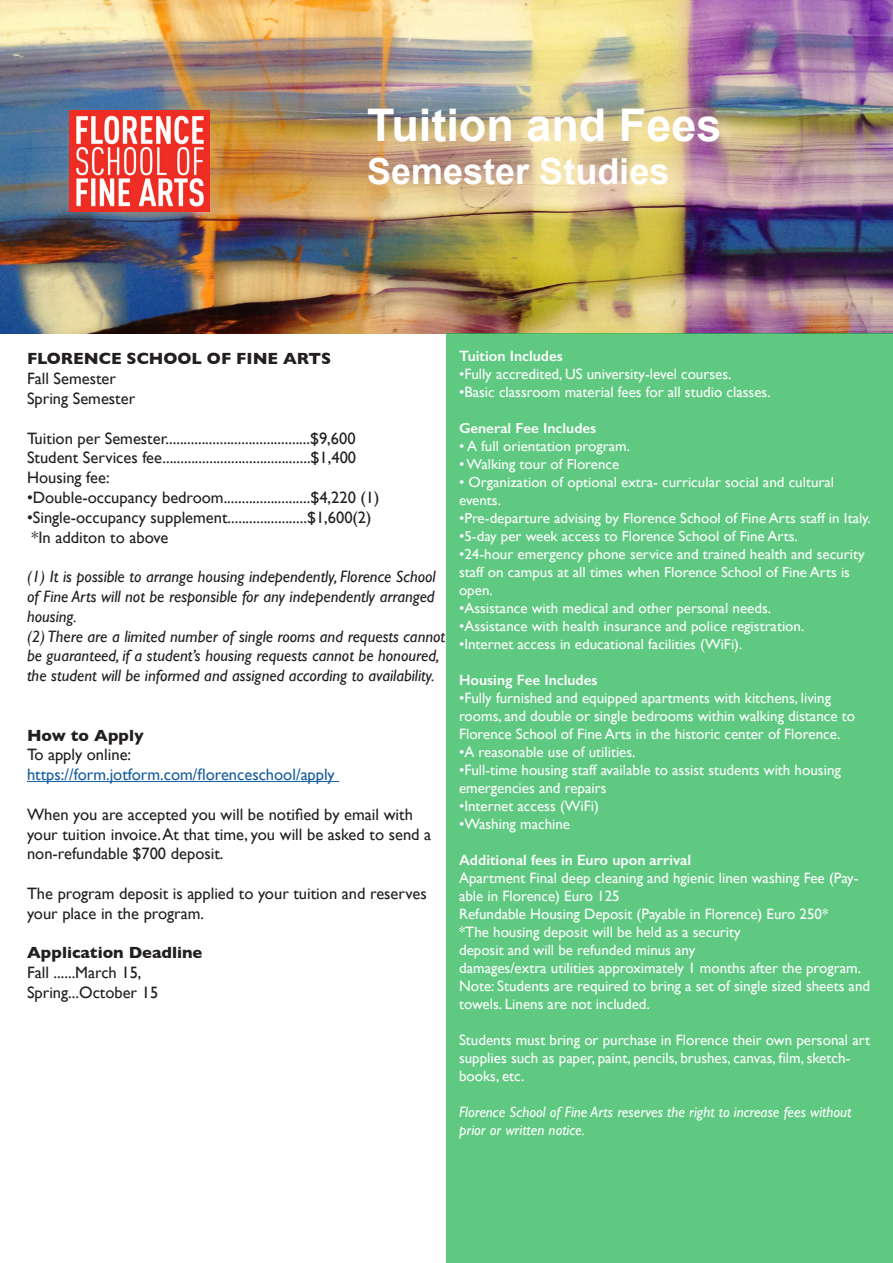
<style>
.page{position:relative;width:893px;height:1263px;background:#fff}
.page>*{position:absolute;margin:0;border:0;box-sizing:border-box;transform-origin:0 0}
.t1{font:700 45px "Arial";color:#fff}
.t2{font:700 36px "Arial";color:#fff}
.t3{font:16.5px/19.8px "Gill Sans";color:#231f20}
.t4{font:italic 16.5px/19.8px "Gill Sans";color:#231f20}
.t5{font:700 16.5px "Gill Sans";color:#231f20}
.t6{font:16.5px "Gill Sans";color:#175d9e}
.t7{font:15px/18px "Gill Sans";color:#fff}
.t8{font:italic 15px/18px "Gill Sans";color:#fff}
.t9{font:600 15px "Gill Sans";color:#fff}
.t10{font:14.55px/18px "Gill Sans";color:#fff}
.t11{font:600 14.55px "Gill Sans";color:#fff}
</style>
<div class="page">
<img style="left:0;top:0;width:893px;height:333px">
<img style="left:69px;top:111px;width:141px;height:100px">
<div style="left:446px;top:333px;width:447px;height:930px;background:#5fc981"></div>
<hr style="left:27px;top:781px;width:312px;height:1px;background:#175d9e">
<h1 class="t1" style="left:367px;top:100px;width:356px">Tuition and Fees</h1>
<h2 class="t2" style="left:367px;top:151px;width:304px">Semester Studies</h2>
<p class="t5" style="left:27px;top:349px;width:306px">FLORENCE SCHOOL OF FINE ARTS</p>
<p class="t3" style="left:27px;top:369px;width:110px">Fall Semester<br>Spring Semester</p>
<p class="t3" style="left:27px;top:428px;width:331px;text-align:justify">Tuition per Semester........................................$9,600<br>Student Services fee.........................................$1,400<br>Housing fee:</p>
<p class="t3" style="left:27px;top:487px;width:354px">•Double-occupancy bedroom........................$4,220 (1)</p>
<p class="t3" style="left:27px;top:507px;width:346px">•Single-occupancy supplement......................$1,600(2) *In additon to above</p>
<p class="t4" style="left:27px;top:567px;width:420px">(1) It is possible to arrange housing independently, Florence School of Fine Arts will not be responsible for any independently arranged housing.<br>(2) There are a limited number of single rooms and requests cannot be guaranteed, if a student’s housing requests cannot be honoured, the student will be informed and assigned according to availability.</p>
<p class="t5" style="left:27px;top:725px;width:118px">How to Apply</p>
<p class="t3" style="left:27px;top:745px;width:106px">To apply online:</p>
<p class="t6" style="left:27px;top:765px;width:309px">https://form.jotform.com/florenceschool/apply</p>
<p class="t3" style="left:27px;top:804px;width:406px">When you are accepted you will be notified by email with your tuition invoice. At that time, you will be asked to send a non-refundable $700 deposit.</p>
<p class="t3" style="left:27px;top:883px;width:401px">The program deposit is applied to your tuition and reserves your place in the program.</p>
<p class="t5" style="left:27px;top:943px;width:177px">Application Deadline</p>
<p class="t3" style="left:27px;top:963px;width:133px">Fall ......March 15,<br>Spring...October 15</p>
<p class="t9" style="left:459px;top:347px;width:105px">Tuition Includes</p>
<p class="t7" style="left:459px;top:365px;width:274px">•Fully accredited, US university-level courses.</p>
<p class="t7" style="left:459px;top:383px;width:313px">•Basic classroom material fees for all studio classes.</p>
<p class="t11" style="left:459px;top:420px;width:139px">General Fee Includes</p>
<p class="t10" style="left:459px;top:437px;width:172px">• A full orientation program.</p>
<p class="t10" style="left:459px;top:455px;width:162px">• Walking tour of Florence</p>
<p class="t10" style="left:459px;top:473px;width:377px">• Organization of optional extra- curricular social and cultural events.</p>
<p class="t10" style="left:459px;top:509px;width:413px">•Pre-departure advising by Florence School of Fine Arts staff in Italy.</p>
<p class="t10" style="left:459px;top:527px;width:340px">•5-day per week access to Florence School of Fine Arts.</p>
<p class="t10" style="left:459px;top:545px;width:407px">•24-hour emergency phone service and trained health and security staff on campus at all times when Florence School of Fine Arts is open.</p>
<p class="t10" style="left:459px;top:599px;width:314px">•Assistance with medical and other personal needs.</p>
<p class="t10" style="left:459px;top:617px;width:347px">•Assistance with health insurance and police registration.</p>
<p class="t10" style="left:459px;top:635px;width:285px">•Internet access in educational facilities (WiFi).</p>
<p class="t9" style="left:459px;top:671px;width:140px">Housing Fee Includes</p>
<p class="t7" style="left:459px;top:689px;width:397px">•Fully furnished and equipped apartments with kitchens, living rooms, and double or single bedrooms within walking distance to<br>Florence School of Fine Arts in the historic center of Florence.</p>
<p class="t7" style="left:459px;top:743px;width:178px">•A reasonable use of utilities.</p>
<p class="t7" style="left:459px;top:761px;width:383px">•Full-time housing staff available to assist students with housing emergencies and repairs</p>
<p class="t7" style="left:459px;top:797px;width:141px">•Internet access (WiFi)</p>
<p class="t7" style="left:459px;top:815px;width:113px">•Washing machine</p>
<p class="t9" style="left:459px;top:851px;width:234px">Additional fees in Euro upon arrival</p>
<p class="t7" style="left:459px;top:869px;width:413px">Apartment Final deep cleaning and hgienic linen washing Fee (Pay&shy;able in Florence) Euro 125<br>Refundable Housing Deposit (Payable in Florence) Euro 250*<br>*The housing deposit will be held as a security<br>deposit and will be refunded minus any<br>damages/extra utilities approximately 1 months after the program.<br>Note: Students are required to bring a set of single sized sheets and towels. Linens are not included.</p>
<p class="t7" style="left:459px;top:1031px;width:412px">Students must bring or purchase in Florence their own personal art supplies such as paper, paint, pencils, brushes, canvas, film, sketch&shy;books, etc.</p>
<p class="t8" style="left:459px;top:1103px;width:394px">Florence School of Fine Arts reserves the right to increase fees without prior or written notice.</p>
</div>
